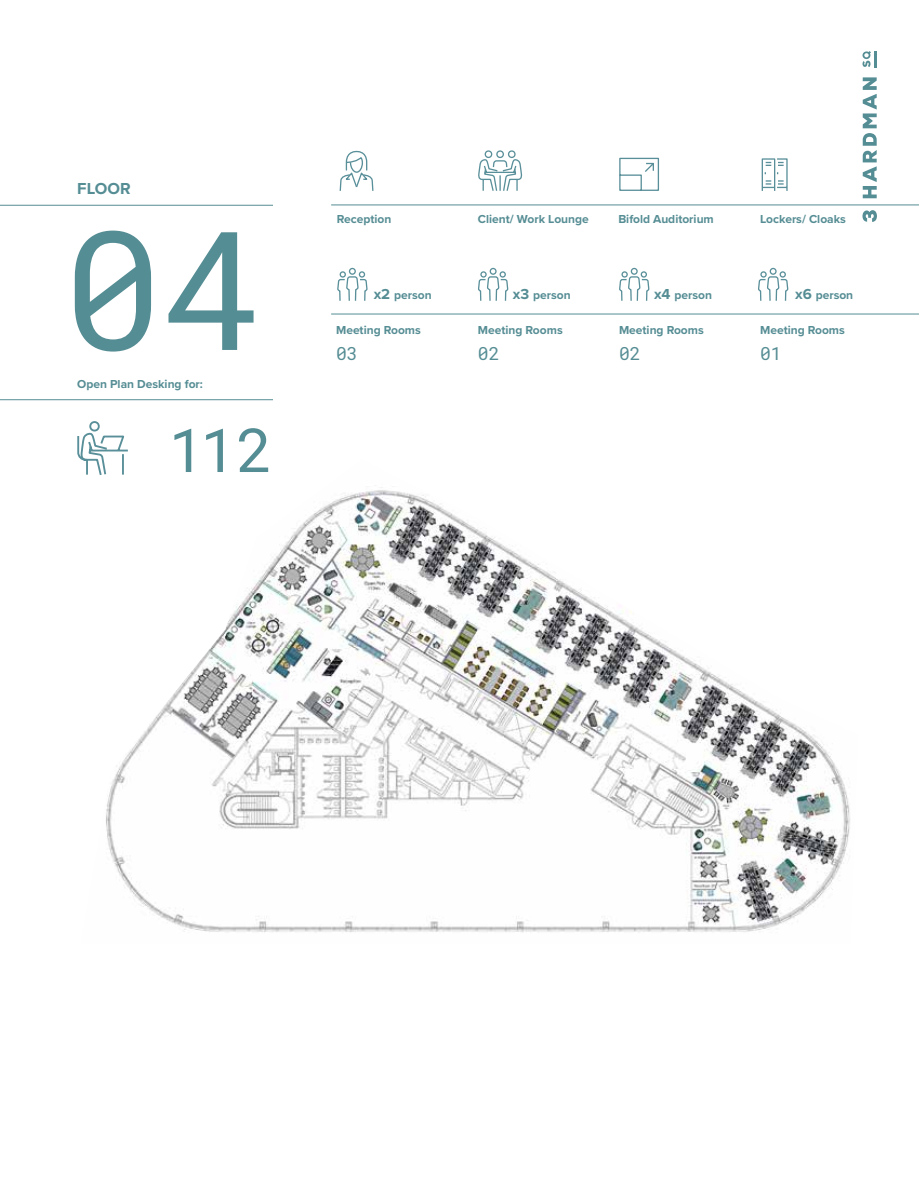
<style>
.page{position:relative;width:919px;height:1191px;background:#fff}
.page>*{position:absolute;margin:0;border:0;box-sizing:border-box;transform-origin:0 0}
.t1{font:165.45px "Roboto Mono";color:#558d94}
.t2{font:60.9px "Roboto Mono";color:#558d94}
.t3{font:18px "Roboto Mono";color:#558d94}
.t4{font:700 16.5px "Proxima Nova";color:#558d94}
.t5{font:700 12px "Proxima Nova";color:#558d94}
.s1{font-size:15px}
</style>
<div class="page">
<hr style="left:331px;top:204px;width:587px;height:1px;background:#558d94">
<hr style="left:331px;top:314px;width:587px;height:1px;background:#558d94">
<svg style="left:862px;top:210px;width:14px;height:12px"></svg>
<svg style="left:862px;top:77px;width:14px;height:121px"></svg>
<svg style="left:862px;top:51px;width:14px;height:16px"></svg>
<hr style="left:0;top:205px;width:273px;height:1px;background:#558d94">
<hr style="left:0;top:399px;width:273px;height:1px;background:#558d94">
<img style="left:106px;top:487px;width:744px;height:446px">
<svg style="left:761px;top:158px;width:27px;height:33px"></svg>
<svg style="left:337px;top:267px;width:30px;height:34px"></svg>
<svg style="left:478px;top:267px;width:30px;height:34px"></svg>
<svg style="left:619px;top:267px;width:30px;height:34px"></svg>
<svg style="left:758px;top:267px;width:30px;height:34px"></svg>
<svg style="left:77px;top:421px;width:51px;height:54px"></svg>
<svg style="left:619px;top:157px;width:40px;height:34px"></svg>
<svg style="left:339px;top:151px;width:35px;height:40px"></svg>
<svg style="left:478px;top:150px;width:44px;height:41px"></svg>
<h3 class="t4" style="left:77px;top:176px;width:55px">FLOOR</h3>
<h1 class="t1" style="left:63px;top:175px;width:200px">04</h1>
<p class="t5" style="left:77px;top:375px;width:127px">Open Plan Desking for:</p>
<h2 class="t2" style="left:168px;top:408px;width:106px">112</h2>
<p class="t5" style="left:337px;top:210px;width:56px">Reception</p>
<p class="t5" style="left:478px;top:210px;width:112px">Client/ Work Lounge</p>
<p class="t5" style="left:618px;top:210px;width:97px">Bifold Auditorium</p>
<p class="t5" style="left:760px;top:210px;width:87px">Lockers/ Cloaks</p>
<p class="t5" style="left:373px;top:286px;width:59px"><span class="s1">x2</span> person</p>
<p class="t5" style="left:513px;top:286px;width:59px"><span class="s1">x3</span> person</p>
<p class="t5" style="left:654px;top:286px;width:59px"><span class="s1">x4</span> person</p>
<p class="t5" style="left:795px;top:286px;width:60px"><span class="s1">x6</span> person</p>
<p class="t5" style="left:478px;top:321px;width:86px">Meeting Rooms</p>
<p class="t5" style="left:619px;top:321px;width:86px">Meeting Rooms</p>
<p class="t5" style="left:760px;top:321px;width:86px">Meeting Rooms</p>
<p class="t5" style="left:336px;top:321px;width:86px">Meeting Rooms</p>
<h3 class="t3" style="left:336px;top:340px;width:23px">03</h3>
<h3 class="t3" style="left:478px;top:340px;width:23px">02</h3>
<h3 class="t3" style="left:619px;top:340px;width:23px">02</h3>
<h3 class="t3" style="left:760px;top:340px;width:23px">01</h3>
</div>
